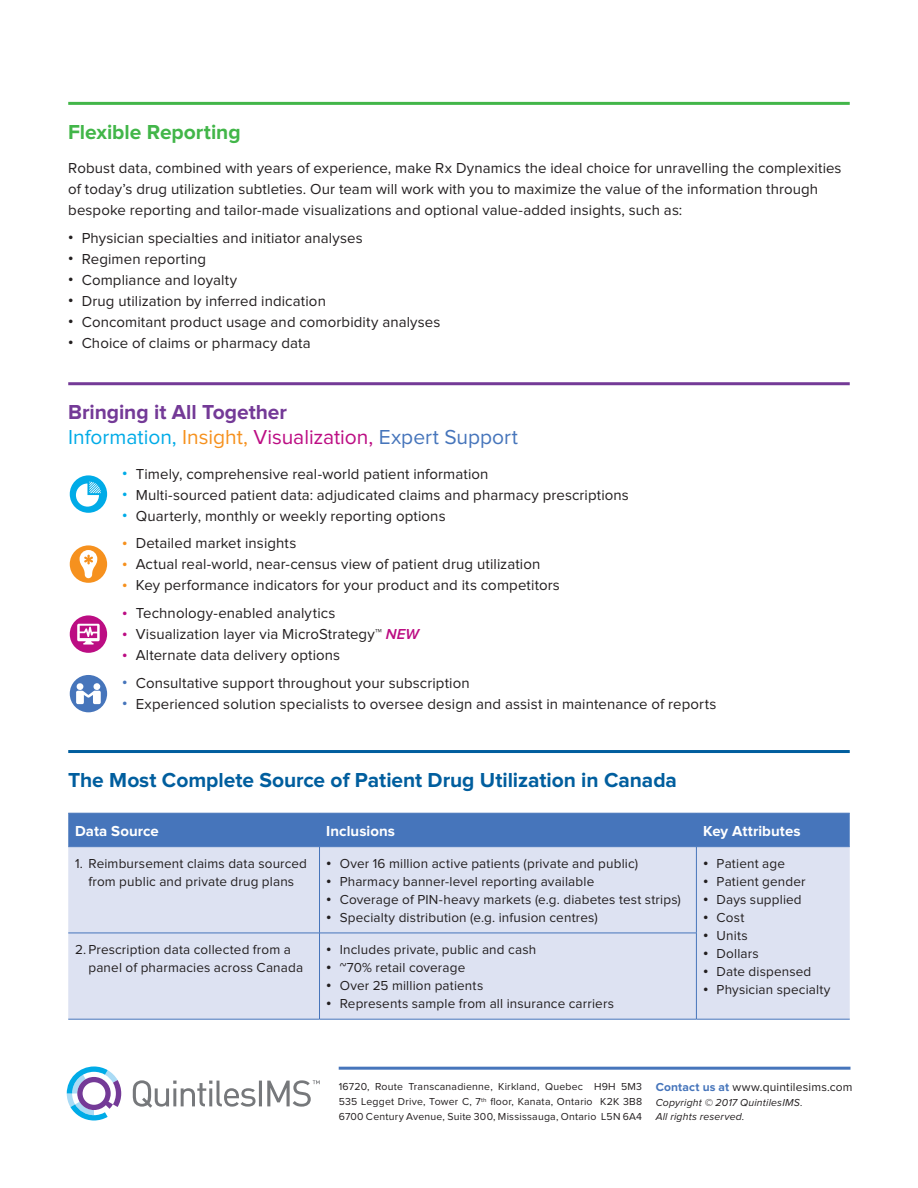
<style>
.page{position:relative;width:918px;height:1188px;background:#fff}
.page>*{position:absolute;margin:0;border:0;box-sizing:border-box;transform-origin:0 0}
.TXT_-_En_marges{font:700 21px/25.2px "Proxima Nova";letter-spacing:-.005em;color:#743a97}
.TXT_-_En_marges-2{font:700 21px "Proxima Nova";letter-spacing:-.005em;color:#005e9e}
.TXT_-_En_marges-3{font:700 21px "Proxima Nova";letter-spacing:-.005em;color:#42b649}
.TXT_-_En_marges-4{font:15px/21px "Proxima Nova";letter-spacing:.005em;color:#231f20}
.TXT_-_En_marges-5{font:700 15px "Proxima Nova";letter-spacing:.005em;color:#fff}
.t1{font:13.5px/18px "Proxima Nova";letter-spacing:.01em;color:#231f20;text-align:center}
.t2{font:12px "Proxima Nova";letter-spacing:.015em;color:#231f20}
.t3{font:10.5px "Proxima Nova";letter-spacing:.02em;color:#231f20}
.Note{font:italic 10.5px/13.5px "Proxima Nova";letter-spacing:.015em;color:#231f20}
.s1{font-weight:700}
.s2{font-weight:400;color:#00abe7}
.s3{font-weight:400;color:#f6911e}
.s4{font-weight:400;color:#bc0d83}
.s5{font-weight:400;color:#4675bb}
.s6{font-weight:700;color:#00abe7}
.s7{font-weight:700;color:#f6911e}
.s8{font-weight:700;color:#bc0d83}
.s9{font-weight:600;font-style:italic;color:#bc0d83}
.s10{font-weight:700;color:#4675bb}
.s11{font-weight:700;font-size:15px}
</style>
<div class="page">
<hr style="left:339px;top:1067px;width:512px;height:3px;background:#4675bb">
<svg style="left:133px;top:1080px;width:187px;height:28px"></svg>
<svg style="left:67px;top:1067px;width:54px;height:54px"></svg>
<hr style="left:68px;top:102px;width:782px;height:3px;background:#42b649">
<hr style="left:68px;top:382px;width:782px;height:3px;background:#743a97">
<hr style="left:68px;top:750px;width:782px;height:3px;background:#005e9e">
<div style="left:68px;top:814px;width:782px;height:32px;background:#4675bb"></div>
<div style="left:68px;top:847px;width:782px;height:172px;background:#dde2f2"></div>
<hr style="left:68px;top:813px;width:252px;height:1px;background:#4675bb">
<hr style="left:320px;top:813px;width:376px;height:1px;background:#4675bb">
<hr style="left:319px;top:813px;width:1px;height:33px;background:#4675bb">
<hr style="left:696px;top:813px;width:154px;height:1px;background:#4675bb">
<hr style="left:696px;top:813px;width:1px;height:33px;background:#4675bb">
<hr style="left:68px;top:846px;width:252px;height:1px;background:#4675bb">
<hr style="left:320px;top:846px;width:376px;height:1px;background:#4675bb">
<hr style="left:319px;top:847px;width:1px;height:86px;background:#4675bb">
<hr style="left:696px;top:846px;width:154px;height:1px;background:#4675bb">
<hr style="left:696px;top:847px;width:1px;height:86px;background:#4675bb">
<hr style="left:696px;top:1019px;width:154px;height:1px;background:#4675bb">
<hr style="left:68px;top:933px;width:252px;height:1px;background:#4675bb">
<hr style="left:320px;top:933px;width:377px;height:1px;background:#4675bb">
<hr style="left:319px;top:933px;width:1px;height:86px;background:#4675bb">
<hr style="left:696px;top:933px;width:1px;height:86px;background:#4675bb">
<hr style="left:68px;top:1019px;width:252px;height:1px;background:#4675bb">
<hr style="left:320px;top:1019px;width:376px;height:1px;background:#4675bb">
<div style="left:70px;top:545px;width:37px;height:38px;background:#f6911e;border-radius:50%"></div>
<svg style="left:80px;top:550px;width:17px;height:28px"></svg>
<div style="left:70px;top:675px;width:37px;height:37px;background:#4675bb;border-radius:50%"></div>
<svg style="left:76px;top:683px;width:25px;height:21px"></svg>
<div style="left:70px;top:615px;width:37px;height:38px;background:#bc0d83;border-radius:50%"></div>
<svg style="left:77px;top:624px;width:23px;height:21px"></svg>
<div style="left:70px;top:475px;width:37px;height:38px;background:#00abe7;border-radius:50%"></div>
<svg style="left:76px;top:482px;width:25px;height:25px"></svg>
<p class="TXT_-_En_marges-3" style="left:68px;top:120px;width:174px">Flexible Reporting</p>
<p class="TXT_-_En_marges-4" style="left:68px;top:158px;width:775px">Robust data, combined with years of experience, make Rx Dynamics the ideal choice for unravelling the complexities of today’s drug utilization subtleties. Our team will work with you to maximize the value of the information through bespoke reporting and tailor-made visualizations and optional value-added insights, such as:</p>
<p class="TXT_-_En_marges-4" style="left:68px;top:228px;width:296px"><span class="s1">•</span> Physician specialties and initiator analyses</p>
<p class="TXT_-_En_marges-4" style="left:68px;top:249px;width:139px"><span class="s1">•</span> Regimen reporting</p>
<p class="TXT_-_En_marges-4" style="left:68px;top:270px;width:170px"><span class="s1">•</span> Compliance and loyalty</p>
<p class="TXT_-_En_marges-4" style="left:68px;top:291px;width:259px"><span class="s1">•</span> Drug utilization by inferred indication</p>
<p class="TXT_-_En_marges-4" style="left:68px;top:312px;width:374px"><span class="s1">•</span> Concomitant product usage and comorbidity analyses</p>
<p class="TXT_-_En_marges-4" style="left:68px;top:333px;width:244px"><span class="s1">•</span> Choice of claims or pharmacy data</p>
<p class="TXT_-_En_marges" style="left:68px;top:400px;width:451px">Bringing it All Together<br><span class="s2">Information,</span> <span class="s3">Insight,</span> <span class="s4">Visualization,</span> <span class="s5">Expert Support</span></p>
<p class="TXT_-_En_marges-4" style="left:122px;top:464px;width:368px"><span class="s6">•</span> Timely, comprehensive real-world patient information</p>
<p class="TXT_-_En_marges-4" style="left:122px;top:485px;width:508px"><span class="s6">•</span> Multi-sourced patient data: adjudicated claims and pharmacy prescriptions</p>
<p class="TXT_-_En_marges-4" style="left:122px;top:506px;width:325px"><span class="s6">•</span> Quarterly, monthly or weekly reporting options</p>
<p class="TXT_-_En_marges-4" style="left:122px;top:534px;width:176px"><span class="s7">•</span> Detailed market insights</p>
<p class="TXT_-_En_marges-4" style="left:122px;top:555px;width:420px"><span class="s7">•</span> Actual real-world, near-census view of patient drug utilization</p>
<p class="TXT_-_En_marges-4" style="left:122px;top:576px;width:439px"><span class="s7">•</span> Key performance indicators for your product and its competitors</p>
<p class="TXT_-_En_marges-4" style="left:122px;top:603px;width:215px"><span class="s8">•</span> Technology-enabled analytics</p>
<p class="TXT_-_En_marges-4" style="left:122px;top:624px;width:298px"><span class="s8">•</span> Visualization layer via MicroStrategy™ <span class="s9">NEW</span></p>
<p class="TXT_-_En_marges-4" style="left:122px;top:645px;width:219px"><span class="s8">•</span> Alternate data delivery options</p>
<p class="TXT_-_En_marges-4" style="left:122px;top:673px;width:349px"><span class="s10">•</span> Consultative support throughout your subscription</p>
<p class="TXT_-_En_marges-4" style="left:122px;top:694px;width:596px"><span class="s10">•</span> Experienced solution specialists to oversee design and assist in maintenance of reports</p>
<p class="TXT_-_En_marges-2" style="left:68px;top:768px;width:610px">The Most Complete Source of Patient Drug Utilization in Canada</p>
<p class="TXT_-_En_marges-5" style="left:75px;top:822px;width:85px">Data Source</p>
<p class="TXT_-_En_marges-5" style="left:326px;top:822px;width:70px">Inclusions</p>
<p class="TXT_-_En_marges-5" style="left:703px;top:822px;width:99px">Key Attributes</p>
<p class="t1" style="left:75px;top:855px;width:234px">1. Reimbursement claims data sourced from public and private drug plans</p>
<p class="t1" style="left:326px;top:855px;width:313px"><span class="s11">•</span> Over 16 million active patients (private and public)</p>
<p class="t1" style="left:703px;top:855px;width:83px"><span class="s11">•</span> Patient age</p>
<p class="t1" style="left:703px;top:873px;width:104px"><span class="s11">•</span> Patient gender</p>
<p class="t1" style="left:703px;top:891px;width:100px"><span class="s11">•</span> Days supplied</p>
<p class="t1" style="left:703px;top:909px;width:43px"><span class="s11">•</span> Cost</p>
<p class="t1" style="left:703px;top:927px;width:46px"><span class="s11">•</span> Units</p>
<p class="t1" style="left:703px;top:945px;width:57px"><span class="s11">•</span> Dollars</p>
<p class="t1" style="left:703px;top:963px;width:110px"><span class="s11">•</span> Date dispensed</p>
<p class="t1" style="left:703px;top:981px;width:129px"><span class="s11">•</span> Physician specialty</p>
<p class="t1" style="left:326px;top:873px;width:270px"><span class="s11">•</span> Pharmacy banner-level reporting available</p>
<p class="t1" style="left:326px;top:891px;width:356px"><span class="s11">•</span> Coverage of PIN-heavy markets (e.g. diabetes test strips)</p>
<p class="t1" style="left:326px;top:909px;width:273px"><span class="s11">•</span> Specialty distribution (e.g. infusion centres)</p>
<p class="t1" style="left:88px;top:941px;width:216px;text-align:left;text-indent:-14px">2. Prescription data collected from a panel of pharmacies across Canada</p>
<p class="t1" style="left:326px;top:941px;width:211px"><span class="s11">•</span> Includes private, public and cash</p>
<p class="t1" style="left:326px;top:959px;width:141px"><span class="s11">•</span> ~70% retail coverage</p>
<p class="t1" style="left:326px;top:977px;width:159px"><span class="s11">•</span> Over 25 million patients</p>
<p class="t1" style="left:326px;top:995px;width:289px"><span class="s11">•</span> Represents sample from all insurance carriers</p>
<p class="t3" style="left:339px;top:1082px;width:305px">16720, Route Transcanadienne, Kirkland, Quebec H9H 5M3</p>
<p class="t3" style="left:339px;top:1097px;width:305px">535 Legget Drive, Tower C, 7<sup>th</sup> floor, Kanata, Ontario K2K 3B8</p>
<p class="t3" style="left:339px;top:1112px;width:305px">6700 Century Avenue, Suite 300, Mississauga, Ontario L5N 6A4</p>
<p class="t2" style="left:656px;top:1082px;width:199px"><span class="s10">Contact us at</span> www.quintilesims.com</p>
<p class="Note" style="left:656px;top:1096px;width:149px">Copyright © 2017 QuintilesIMS.<br>All rights reserved.</p>
</div>
